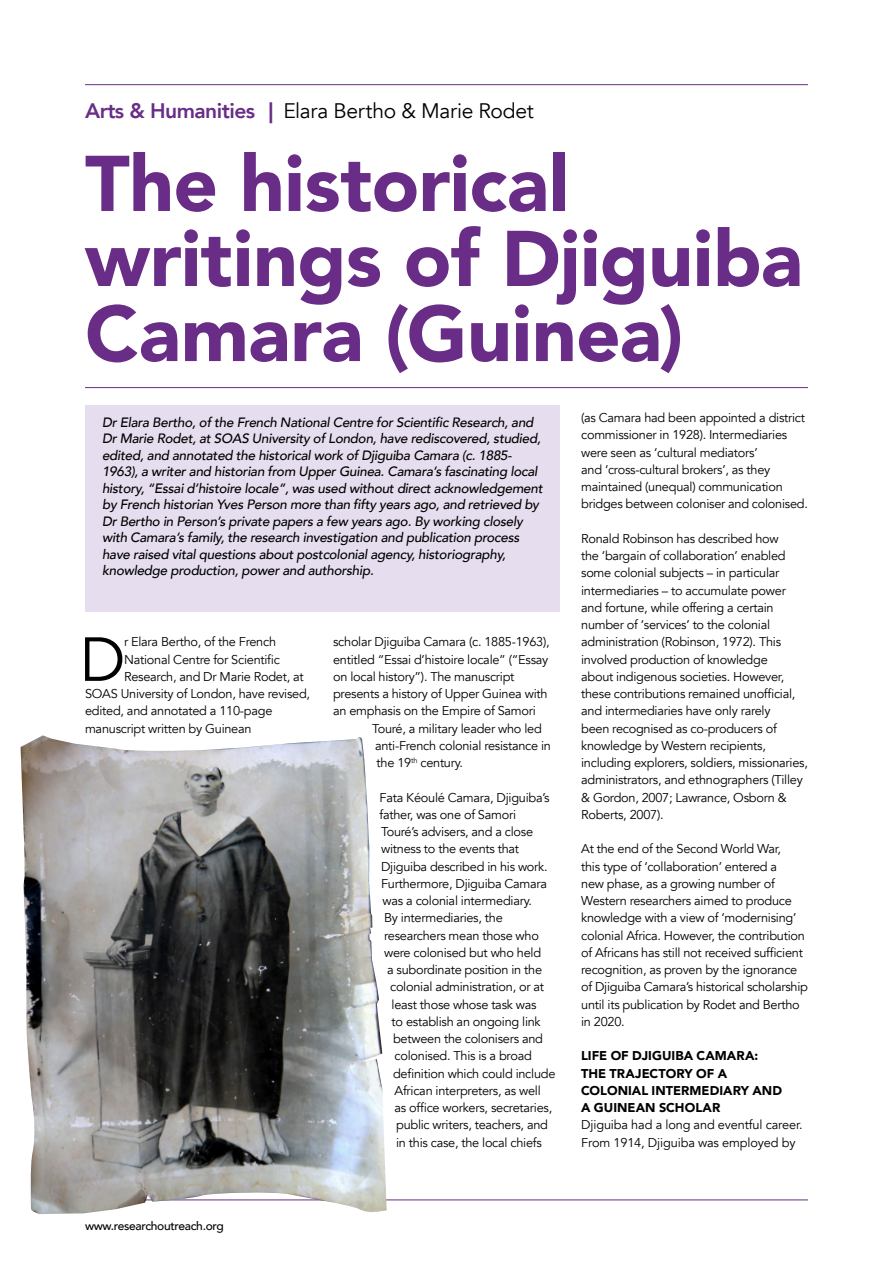
<style>
.page{position:relative;width:893px;height:1263px;background:#fff}
.page>*{position:absolute;margin:0;border:0;box-sizing:border-box;transform-origin:0 0}
.t1{font:900 78px/75px "Avenir";letter-spacing:-.005em;color:#692d87}
.t2{font:61.5px "Avenir";color:#000}
.t3{font:21px "Avenir";letter-spacing:-.015em;color:#000}
.t4{font:italic 500 13.5px/16.5px "Avenir";letter-spacing:-.02em;color:#000}
.t5{font:12.75px/17.2px "Avenir";letter-spacing:-.02em;color:#000}
.t6{font:900 12.75px/17.2px "Avenir";letter-spacing:.005em;color:#000}
.t7{font:500 12px "Avenir";letter-spacing:-.025em;color:#000}
.s1{font-weight:800;color:#692d87}
.s2{font-weight:900;color:#692d87}
</style>
<div class="page">
<hr style="left:85px;top:1199px;width:723px;height:1px;background:#692d87">
<hr style="left:85px;top:84px;width:723px;height:1px;background:#692d87">
<hr style="left:85px;top:387px;width:723px;height:1px;background:#692d87">
<div style="left:85px;top:405px;width:475px;height:207px;background:#e6deef"></div>
<img style="left:21px;top:735px;width:366px;height:479px">
<h3 class="t3" style="left:85px;top:98px;width:450px"><span class="s1">Arts &amp; Humanities</span> <span class="s2">︱</span>Elara Bertho &amp; Marie Rodet</h3>
<h1 class="t1" style="left:85px;top:144px;width:719px">The historical writings of Djiguiba<br>Camara (Guinea)</h1>
<p class="t4" style="left:102px;top:414px;width:442px">Dr Elara Bertho, of the French National Centre for Scientific Research, and Dr Marie Rodet, at SOAS University of London, have rediscovered, studied, edited, and annotated the historical work of Djiguiba Camara (c. 1885- 1963), a writer and historian from Upper Guinea. Camara’s fascinating local history, “Essai d’histoire locale”, was used without direct acknowledgement by French historian Yves Person more than fifty years ago, and retrieved by Dr Bertho in Person’s private papers a few years ago. By working closely with Camara’s family, the research investigation and publication process have raised vital questions about postcolonial agency, historiography, knowledge production, power and authorship.</p>
<h2 class="t2" style="left:80px;top:623px;width:47px">D</h2>
<p class="t5" style="left:124px;top:633px;width:154px">r Elara Bertho, of the French</p>
<p class="t5" style="left:124px;top:651px;width:157px">National Centre for Scientific</p>
<p class="t5" style="left:124px;top:668px;width:181px">Research, and Dr Marie Rodet, at</p>
<p class="t5" style="left:85px;top:685px;width:227px">SOAS University of London, have revised,</p>
<p class="t5" style="left:85px;top:702px;width:189px">edited, and annotated a 110-page</p>
<p class="t5" style="left:85px;top:720px;width:168px">manuscript written by Guinean</p>
<p class="t5" style="left:333px;top:633px;width:218px">scholar Djiguiba Camara (c. 1885-1963), entitled “Essai d’histoire locale” (“Essay on local history”). The manuscript presents a history of Upper Guinea with an emphasis on the Empire of Samori</p>
<p class="t5" style="left:372px;top:720px;width:180px">Touré, a military leader who led anti-French colonial resistance in the 19<sup>th</sup> century.</p>
<p class="t5" style="left:380px;top:789px;width:171px">Fata Kéoulé Camara, Djiguiba’s</p>
<p class="t5" style="left:380px;top:806px;width:138px">father, was one of Samori</p>
<p class="t5" style="left:381px;top:823px;width:154px">Touré’s advisers, and a close</p>
<p class="t5" style="left:381px;top:840px;width:140px">witness to the events that</p>
<p class="t5" style="left:381px;top:858px;width:168px">Djiguiba described in his work.</p>
<p class="t5" style="left:381px;top:875px;width:168px">Furthermore, Djiguiba Camara</p>
<p class="t5" style="left:383px;top:892px;width:151px">was a colonial intermediary.</p>
<p class="t5" style="left:384px;top:909px;width:120px">By intermediaries, the</p>
<p class="t5" style="left:384px;top:927px;width:156px">researchers mean those who</p>
<p class="t5" style="left:384px;top:944px;width:159px">were colonised but who held</p>
<p class="t5" style="left:387px;top:961px;width:157px">a subordinate position in the</p>
<p class="t5" style="left:390px;top:978px;width:155px">colonial administration, or at</p>
<p class="t5" style="left:392px;top:996px;width:146px">least those whose task was</p>
<p class="t5" style="left:392px;top:1013px;width:151px">to establish an ongoing link</p>
<p class="t5" style="left:393px;top:1030px;width:151px">between the colonisers and</p>
<p class="t5" style="left:395px;top:1048px;width:139px">colonised. This is a broad</p>
<p class="t5" style="left:393px;top:1065px;width:164px">definition which could include</p>
<p class="t5" style="left:395px;top:1082px;width:148px">African interpreters, as well</p>
<p class="t5" style="left:395px;top:1099px;width:159px">as office workers, secretaries,</p>
<p class="t5" style="left:396px;top:1117px;width:153px">public writers, teachers, and</p>
<p class="t5" style="left:396px;top:1134px;width:147px">in this case, the local chiefs</p>
<p class="t5" style="left:581px;top:409px;width:228px">(as Camara had been appointed a district commissioner in 1928). Intermediaries were seen as ‘cultural mediators’<br>and ‘cross-cultural brokers’, as they maintained (unequal) communication bridges between coloniser and colonised.</p>
<p class="t5" style="left:581px;top:530px;width:228px">Ronald Robinson has described how<br>the ‘bargain of collaboration’ enabled some colonial subjects – in particular intermediaries – to accumulate power and fortune, while offering a certain number of ‘services’ to the colonial administration (Robinson, 1972). This involved production of knowledge<br>about indigenous societies. However, these contributions remained unofficial, and intermediaries have only rarely<br>been recognised as co-producers of knowledge by Western recipients, including explorers, soldiers, missionaries, administrators, and ethnographers (Tilley &amp; Gordon, 2007; Lawrance, Osborn &amp; Roberts, 2007).</p>
<p class="t5" style="left:581px;top:841px;width:228px">At the end of the Second World War,<br>this type of ‘collaboration’ entered a<br>new phase, as a growing number of Western researchers aimed to produce knowledge with a view of ‘modernising’ colonial Africa. However, the contribution of Africans has still not received sufficient recognition, as proven by the ignorance of Djiguiba Camara’s historical scholarship until its publication by Rodet and Bertho in 2020.</p>
<p class="t6" style="left:581px;top:1047px;width:202px">LIFE OF DJIGUIBA CAMARA:<br>THE TRAJECTORY OF A<br>COLONIAL INTERMEDIARY AND<br>A GUINEAN SCHOLAR</p>
<p class="t5" style="left:581px;top:1117px;width:223px">Djiguiba had a long and eventful career.<br>From 1914, Djiguiba was employed by</p>
<p class="t7" style="left:85px;top:1215px;width:140px">www.researchoutreach.org</p>
</div>
